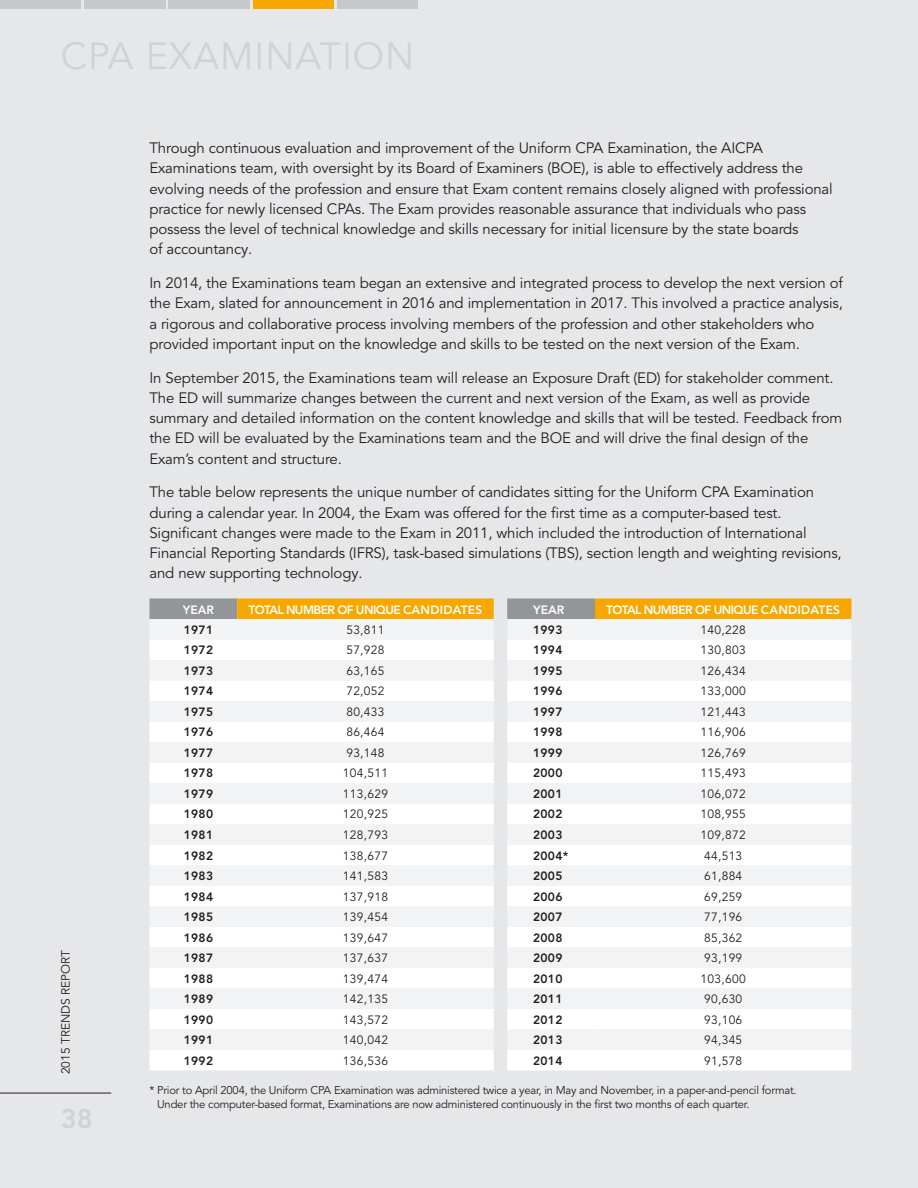
<style>
.page{position:relative;width:918px;height:1188px;background:#e6e7e9}
.page>*{position:absolute;margin:0;border:0;box-sizing:border-box;transform-origin:0 0}
.Top_LEFT__Section_He{font:37.5px "Avenir LT Pro";letter-spacing:.025em;color:#d1d2d4}
.t1{font:800 27px "Avenir LT Pro";color:#d1d2d4}
.Chart_description{font:15px/20.2px "Avenir LT Pro";letter-spacing:-.01em;color:#231f20}
.Chart_Titles{font:12px "Avenir LT Pro";letter-spacing:.025em;color:#231f20}
.Chart_Titles-2{font:800 12px "Avenir LT Pro";letter-spacing:.025em;color:#231f20}
.Chart_Titles-3{font:800 12px "Avenir LT Pro";letter-spacing:-.05em;color:#fff}
.Chart_Titles-4{font:12px "Avenir LT Pro";color:#231f20}
.Chart_description-2{font:11.25px/13.5px "Avenir LT Pro";letter-spacing:-.02em;color:#231f20}
</style>
<div class="page">
<hr style="left:0;top:1093px;width:111px;height:1px;background:#231f20">
<svg style="left:149px;top:598px;width:702px;height:21px;background:#dda62f"></svg>
<div style="left:150px;top:619px;width:701px;height:21px;background:#f2f3f4"></div>
<svg style="left:149px;top:640px;width:702px;height:430px;fill:#f4f5f5"></svg>
<svg style="left:507px;top:722px;width:88px;height:348px"></svg>
<div style="left:0;top:0;width:81px;height:9px;background:#c7c8ca"></div>
<div style="left:84px;top:0;width:81px;height:9px;background:#c7c8ca"></div>
<div style="left:168px;top:0;width:81px;height:9px;background:#c7c8ca"></div>
<div style="left:253px;top:0;width:81px;height:9px;background:#f6a800"></div>
<div style="left:337px;top:0;width:81px;height:9px;background:#c7c8ca"></div>
<p class="Top_LEFT__Section_He" style="left:61px;top:34px;width:355px">CPA EXAMINATION</p>
<p class="Chart_Titles-4" style="left:59px;top:1074px;width:126px;rotate:-90deg">2015 TRENDS REPORT</p>
<h2 class="t1" style="left:61px;top:1103px;width:33px">38</h2>
<p class="Chart_description" style="left:149px;top:138px;width:685px">Through continuous evaluation and improvement of the Uniform CPA Examination, the AICPA Examinations team, with oversight by its Board of Examiners (BOE), is able to effectively address the evolving needs of the profession and ensure that Exam content remains closely aligned with professional practice for newly licensed CPAs. The Exam provides reasonable assurance that individuals who pass possess the level of technical knowledge and skills necessary for initial licensure by the state boards<br>of accountancy.</p>
<p class="Chart_description" style="left:149px;top:273px;width:695px">In 2014, the Examinations team began an extensive and integrated process to develop the next version of the Exam, slated for announcement in 2016 and implementation in 2017. This involved a practice analysis, a rigorous and collaborative process involving members of the profession and other stakeholders who provided important input on the knowledge and skills to be tested on the next version of the Exam.</p>
<p class="Chart_description" style="left:149px;top:368px;width:694px">In September 2015, the Examinations team will release an Exposure Draft (ED) for stakeholder comment.<br>The ED will summarize changes between the current and next version of the Exam, as well as provide summary and detailed information on the content knowledge and skills that will be tested. Feedback from the ED will be evaluated by the Examinations team and the BOE and will drive the final design of the Exam’s content and structure.</p>
<p class="Chart_description" style="left:149px;top:482px;width:694px">The table below represents the unique number of candidates sitting for the Uniform CPA Examination during a calendar year. In 2004, the Exam was offered for the first time as a computer-based test.<br>Significant changes were made to the Exam in 2011, which included the introduction of International Financial Reporting Standards (IFRS), task-based simulations (TBS), section length and weighting revisions, and new supporting technology.</p>
<p class="Chart_Titles-3" style="left:183px;top:602px;width:33px">YEAR</p>
<p class="Chart_Titles-3" style="left:248px;top:602px;width:235px">TOTAL NUMBER OF UNIQUE CANDIDATES</p>
<p class="Chart_Titles-3" style="left:533px;top:602px;width:33px">YEAR</p>
<p class="Chart_Titles-3" style="left:606px;top:602px;width:235px">TOTAL NUMBER OF UNIQUE CANDIDATES</p>
<p class="Chart_Titles-2" style="left:184px;top:623px;width:31px">1971</p>
<p class="Chart_Titles" style="left:346px;top:623px;width:40px">53,811</p>
<p class="Chart_Titles-2" style="left:533px;top:623px;width:31px">1993</p>
<p class="Chart_Titles" style="left:701px;top:623px;width:47px">140,228</p>
<p class="Chart_Titles-2" style="left:184px;top:643px;width:31px">1972</p>
<p class="Chart_Titles" style="left:346px;top:643px;width:40px">57,928</p>
<p class="Chart_Titles-2" style="left:533px;top:643px;width:31px">1994</p>
<p class="Chart_Titles" style="left:701px;top:643px;width:47px">130,803</p>
<p class="Chart_Titles-2" style="left:184px;top:664px;width:31px">1973</p>
<p class="Chart_Titles" style="left:346px;top:664px;width:40px">63,165</p>
<p class="Chart_Titles-2" style="left:533px;top:664px;width:31px">1995</p>
<p class="Chart_Titles" style="left:701px;top:664px;width:47px">126,434</p>
<p class="Chart_Titles-2" style="left:184px;top:684px;width:31px">1974</p>
<p class="Chart_Titles" style="left:346px;top:684px;width:40px">72,052</p>
<p class="Chart_Titles-2" style="left:533px;top:684px;width:31px">1996</p>
<p class="Chart_Titles" style="left:701px;top:684px;width:47px">133,000</p>
<p class="Chart_Titles-2" style="left:184px;top:705px;width:31px">1975</p>
<p class="Chart_Titles" style="left:346px;top:705px;width:40px">80,433</p>
<p class="Chart_Titles-2" style="left:533px;top:705px;width:31px">1997</p>
<p class="Chart_Titles" style="left:701px;top:705px;width:47px">121,443</p>
<p class="Chart_Titles-2" style="left:184px;top:725px;width:31px">1976</p>
<p class="Chart_Titles" style="left:346px;top:725px;width:40px">86,464</p>
<p class="Chart_Titles-2" style="left:533px;top:725px;width:31px">1998</p>
<p class="Chart_Titles" style="left:701px;top:725px;width:47px">116,906</p>
<p class="Chart_Titles-2" style="left:184px;top:746px;width:31px">1977</p>
<p class="Chart_Titles" style="left:346px;top:746px;width:40px">93,148</p>
<p class="Chart_Titles-2" style="left:533px;top:746px;width:31px">1999</p>
<p class="Chart_Titles" style="left:701px;top:746px;width:47px">126,769</p>
<p class="Chart_Titles-2" style="left:184px;top:766px;width:31px">1978</p>
<p class="Chart_Titles" style="left:343px;top:766px;width:47px">104,511</p>
<p class="Chart_Titles-2" style="left:533px;top:766px;width:31px">2000</p>
<p class="Chart_Titles" style="left:701px;top:766px;width:47px">115,493</p>
<p class="Chart_Titles-2" style="left:184px;top:787px;width:31px">1979</p>
<p class="Chart_Titles" style="left:343px;top:787px;width:47px">113,629</p>
<p class="Chart_Titles-2" style="left:533px;top:787px;width:31px">2001</p>
<p class="Chart_Titles" style="left:701px;top:787px;width:47px">106,072</p>
<p class="Chart_Titles-2" style="left:184px;top:807px;width:31px">1980</p>
<p class="Chart_Titles" style="left:343px;top:807px;width:47px">120,925</p>
<p class="Chart_Titles-2" style="left:533px;top:807px;width:31px">2002</p>
<p class="Chart_Titles" style="left:701px;top:807px;width:47px">108,955</p>
<p class="Chart_Titles-2" style="left:184px;top:828px;width:31px">1981</p>
<p class="Chart_Titles" style="left:343px;top:828px;width:47px">128,793</p>
<p class="Chart_Titles-2" style="left:533px;top:828px;width:31px">2003</p>
<p class="Chart_Titles" style="left:701px;top:828px;width:47px">109,872</p>
<p class="Chart_Titles-2" style="left:184px;top:848px;width:31px">1982</p>
<p class="Chart_Titles" style="left:343px;top:848px;width:47px">138,677</p>
<p class="Chart_Titles-2" style="left:533px;top:848px;width:37px">2004*</p>
<p class="Chart_Titles" style="left:704px;top:848px;width:40px">44,513</p>
<p class="Chart_Titles-2" style="left:184px;top:869px;width:31px">1983</p>
<p class="Chart_Titles" style="left:343px;top:869px;width:47px">141,583</p>
<p class="Chart_Titles-2" style="left:533px;top:869px;width:31px">2005</p>
<p class="Chart_Titles" style="left:704px;top:869px;width:40px">61,884</p>
<p class="Chart_Titles-2" style="left:184px;top:889px;width:31px">1984</p>
<p class="Chart_Titles" style="left:343px;top:889px;width:47px">137,918</p>
<p class="Chart_Titles-2" style="left:533px;top:889px;width:31px">2006</p>
<p class="Chart_Titles" style="left:704px;top:889px;width:40px">69,259</p>
<p class="Chart_Titles-2" style="left:184px;top:910px;width:31px">1985</p>
<p class="Chart_Titles" style="left:343px;top:910px;width:47px">139,454</p>
<p class="Chart_Titles-2" style="left:533px;top:910px;width:31px">2007</p>
<p class="Chart_Titles" style="left:704px;top:910px;width:40px">77,196</p>
<p class="Chart_Titles-2" style="left:184px;top:930px;width:31px">1986</p>
<p class="Chart_Titles" style="left:343px;top:930px;width:47px">139,647</p>
<p class="Chart_Titles-2" style="left:533px;top:930px;width:31px">2008</p>
<p class="Chart_Titles" style="left:704px;top:930px;width:40px">85,362</p>
<p class="Chart_Titles-2" style="left:184px;top:951px;width:31px">1987</p>
<p class="Chart_Titles" style="left:343px;top:951px;width:47px">137,637</p>
<p class="Chart_Titles-2" style="left:533px;top:951px;width:31px">2009</p>
<p class="Chart_Titles" style="left:704px;top:951px;width:40px">93,199</p>
<p class="Chart_Titles-2" style="left:184px;top:971px;width:31px">1988</p>
<p class="Chart_Titles" style="left:343px;top:971px;width:47px">139,474</p>
<p class="Chart_Titles-2" style="left:533px;top:971px;width:31px">2010</p>
<p class="Chart_Titles" style="left:701px;top:971px;width:47px">103,600</p>
<p class="Chart_Titles-2" style="left:184px;top:992px;width:31px">1989</p>
<p class="Chart_Titles" style="left:343px;top:992px;width:47px">142,135</p>
<p class="Chart_Titles-2" style="left:533px;top:992px;width:31px">2011</p>
<p class="Chart_Titles" style="left:704px;top:992px;width:40px">90,630</p>
<p class="Chart_Titles-2" style="left:184px;top:1012px;width:31px">1990</p>
<p class="Chart_Titles" style="left:343px;top:1012px;width:47px">143,572</p>
<p class="Chart_Titles-2" style="left:533px;top:1012px;width:31px">2012</p>
<p class="Chart_Titles" style="left:704px;top:1012px;width:40px">93,106</p>
<p class="Chart_Titles-2" style="left:184px;top:1033px;width:31px">1991</p>
<p class="Chart_Titles" style="left:343px;top:1033px;width:47px">140,042</p>
<p class="Chart_Titles-2" style="left:533px;top:1033px;width:31px">2013</p>
<p class="Chart_Titles" style="left:704px;top:1033px;width:40px">94,345</p>
<p class="Chart_Titles-2" style="left:184px;top:1053px;width:31px">1992</p>
<p class="Chart_Titles" style="left:343px;top:1053px;width:47px">136,536</p>
<p class="Chart_Titles-2" style="left:533px;top:1053px;width:31px">2014</p>
<p class="Chart_Titles" style="left:704px;top:1053px;width:40px">91,578</p>
<p class="Chart_description-2" style="left:157px;top:1084px;width:641px;text-indent:-8px">* Prior to April 2004, the Uniform CPA Examination was administered twice a year, in May and November, in a paper-and-pencil format.<br>Under the computer-based format, Examinations are now administered continuously in the first two months of each quarter.</p>
</div>
